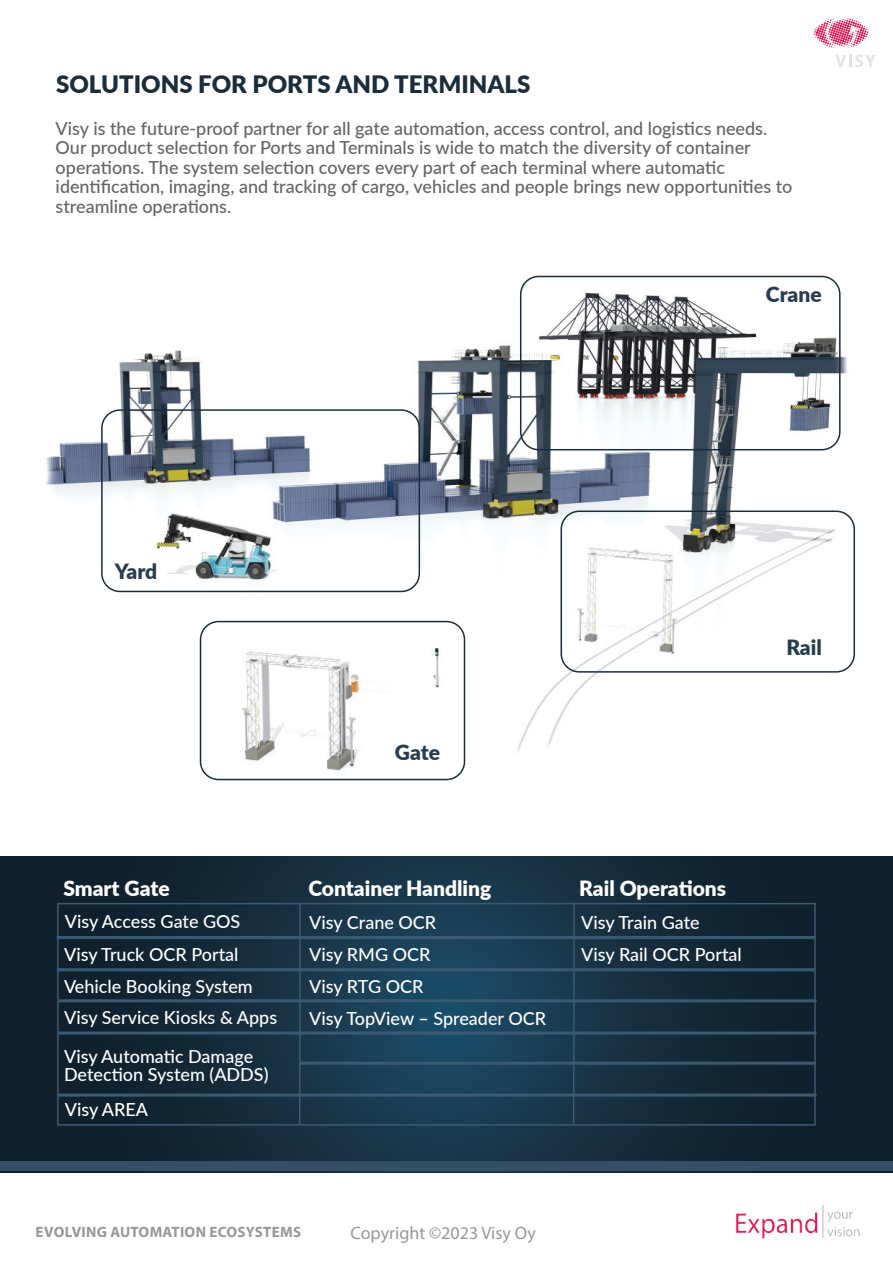
<style>
.page{position:relative;width:893px;height:1263px;background:#fff}
.page>*{position:absolute;margin:0;border:0;box-sizing:border-box;transform-origin:0 0}
.t1{font:900 24px "Lato";color:#1b2d3c}
.t2{font:900 21px "Lato";color:#fff}
.t3{font:900 21px "Lato";color:#273d4f}
.t4{font:500 18px/19.5px "Lato";color:#646463}
.t5{font:500 18px/32.2px "Lato";color:#fff}
.t6{font:18px "Myriad Pro";color:#9b9796}
.t7{font:700 15px "Myriad Pro";letter-spacing:.02em;color:#9b9796}
</style>
<div class="page">
<img style="left:736px;top:1206px;width:124px;height:33px">
<svg style="left:814px;top:18px;width:55px;height:30px"></svg>
<svg style="left:836px;top:55px;width:39px;height:12px"></svg>
<svg style="left:0;top:856px;width:893px;height:316px;background:#152d3d"></svg>
<div style="left:57px;top:903px;width:759px;height:223px;border:2px solid #3b5a73"></div>
<hr style="left:299px;top:903px;width:2px;height:222px;background:#3b5a73">
<div style="left:57px;top:936px;width:758px;height:3px;border:2px solid #3b5a73"></div>
<div style="left:57px;top:968px;width:758px;height:3px;border:2px solid #3b5a73"></div>
<div style="left:59px;top:999px;width:757px;height:3px;border:2px solid #3b5a73"></div>
<div style="left:58px;top:1031px;width:758px;height:3px;border:2px solid #3b5a73"></div>
<div style="left:299px;top:1062px;width:516px;height:3px;border:2px solid #3b5a73"></div>
<div style="left:58px;top:1093px;width:758px;height:3px;border:2px solid #3b5a73"></div>
<hr style="left:573px;top:903px;width:2px;height:222px;background:#3b5a73">
<div style="left:0;top:1161px;width:893px;height:9px;background:#344f66"></div>
<img style="left:46px;top:275px;width:809px;height:506px">
<div style="left:200px;top:621px;width:265px;height:159px;border:2px solid #1b2d3c;border-radius:18px"></div>
<div style="left:101px;top:409px;width:319px;height:183px;border:2px solid #1b2d3c;border-radius:18px"></div>
<div style="left:560px;top:510px;width:295px;height:163px;border:2px solid #1b2d3c;border-radius:18px"></div>
<div style="left:520px;top:276px;width:320px;height:174px;border:2px solid #1b2d3c;border-radius:18px"></div>
<h1 class="t1" style="left:56px;top:66px;width:476px">SOLUTIONS FOR PORTS AND TERMINALS</h1>
<p class="t4" style="left:56px;top:118px;width:738px">Visy is the future-proof partner for all gate automation, access control, and logistics needs.<br>Our product selection for Ports and Terminals is wide to match the diversity of container operations. The system selection covers every part of each terminal where automatic identification, imaging, and tracking of cargo, vehicles and people brings new opportunities to streamline operations.</p>
<p class="t3" style="left:766px;top:279px;width:57px">Crane</p>
<p class="t3" style="left:115px;top:555px;width:44px">Yard</p>
<p class="t3" style="left:395px;top:744px;width:47px">Gate</p>
<p class="t3" style="left:786px;top:631px;width:37px">Rail</p>
<p class="t2" style="left:63px;top:880px;width:108px">Smart Gate</p>
<p class="t2" style="left:308px;top:873px;width:185px">Container Handling</p>
<p class="t2" style="left:579px;top:873px;width:148px">Rail Operations</p>
<p class="t5" style="left:65px;top:904px;width:177px">Visy Access Gate GOS</p>
<p class="t5" style="left:309px;top:906px;width:129px">Visy Crane OCR</p>
<p class="t5" style="left:64px;top:937px;width:176px">Visy Truck OCR Portal</p>
<p class="t5" style="left:581px;top:906px;width:162px;line-height:31.3px">Visy Train Gate<br>Visy Rail OCR Portal</p>
<p class="t5" style="left:309px;top:937px;width:238px">Visy RMG OCR<br>Visy RTG OCR<br>Visy TopView – Spreader OCR</p>
<p class="t5" style="left:64px;top:970px;width:190px">Vehicle Booking System</p>
<p class="t5" style="left:64px;top:1001px;width:215px">Visy Service Kiosks &amp; Apps</p>
<p class="t5" style="left:64px;top:1046px;width:206px;line-height:18px">Visy Automatic Damage<br>Detection System (ADDS)</p>
<p class="t5" style="left:65px;top:1093px;width:85px">Visy AREA</p>
<p class="t7" style="left:36px;top:1223px;width:267px">EVOLVING AUTOMATION ECOSYSTEMS</p>
<p class="t6" style="left:350px;top:1226px;width:187px">Copyright ©2023 Visy Oy</p>
</div>
